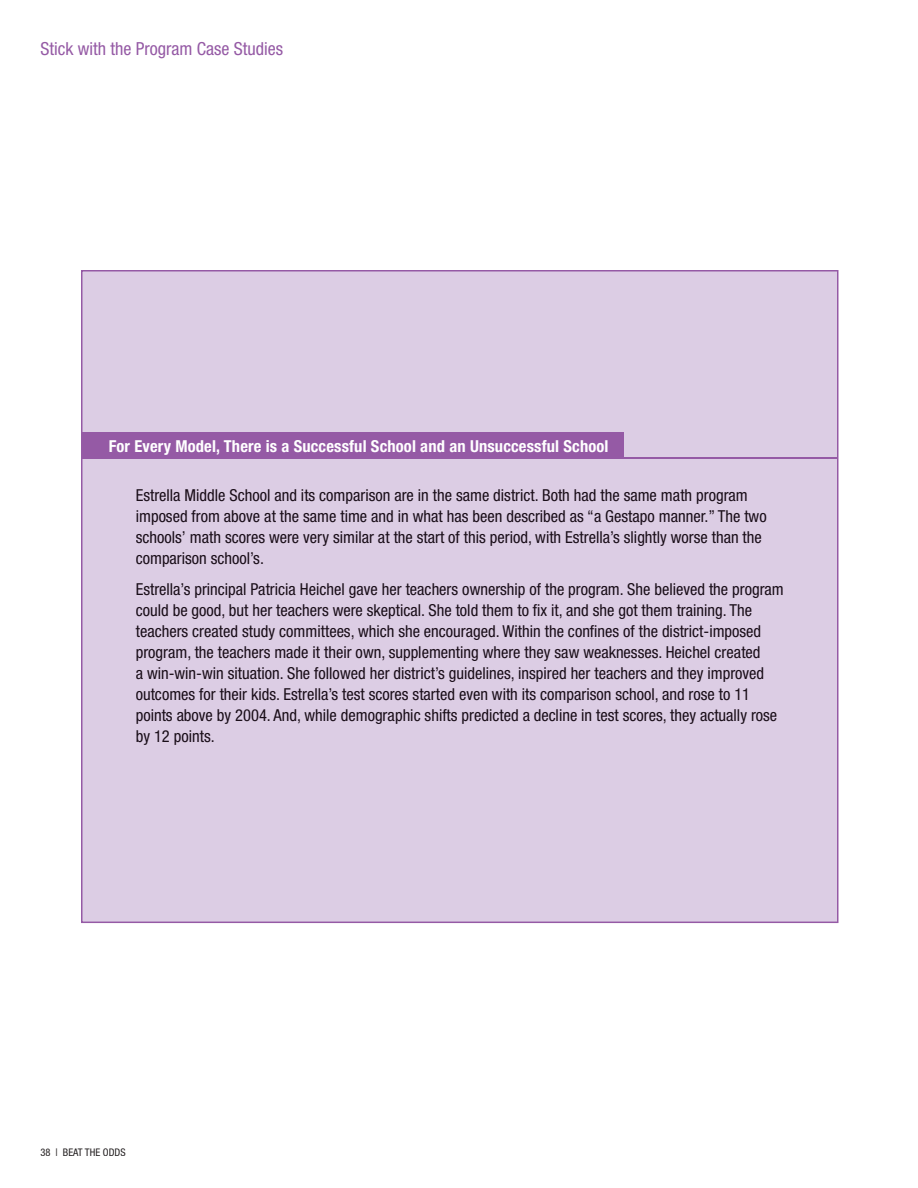
<style>
.page{position:relative;width:918px;height:1188px;background:#fff}
.page>*{position:absolute;margin:0;border:0;box-sizing:border-box;transform-origin:0 0}
.t1{font:condensed 18px "Helvetica Neue";color:#955aa5}
.t2{font:condensed 16.5px/21px "Helvetica Neue";color:#1a0e19}
.t3{font:700 condensed 16.5px "Helvetica Neue";letter-spacing:.01em;color:#fff}
.t4{font:condensed 10.5px "Helvetica Neue";color:#231f20}
</style>
<div class="page">
<div style="left:81px;top:270px;width:757px;height:653px;background:#dccde4"></div>
<div style="left:137px;top:488px;width:611px;height:16px;background:#dccde4"></div>
<div style="left:137px;top:509px;width:630px;height:15px;background:#dccde4"></div>
<div style="left:136px;top:531px;width:626px;height:15px;background:#dccde4"></div>
<div style="left:136px;top:552px;width:131px;height:14px;background:#dccde4"></div>
<div style="left:137px;top:583px;width:647px;height:15px;background:#dccde4"></div>
<div style="left:136px;top:604px;width:616px;height:15px;background:#dccde4"></div>
<div style="left:136px;top:625px;width:625px;height:15px;background:#dccde4"></div>
<div style="left:137px;top:646px;width:624px;height:15px;background:#dccde4"></div>
<div style="left:136px;top:667px;width:628px;height:15px;background:#dccde4"></div>
<div style="left:136px;top:688px;width:614px;height:15px;background:#dccde4"></div>
<div style="left:137px;top:709px;width:640px;height:15px;background:#dccde4"></div>
<div style="left:137px;top:730px;width:77px;height:15px;background:#dccde4"></div>
<div style="left:82px;top:432px;width:541px;height:27px;background:#955aa5"></div>
<hr style="left:82px;top:458px;width:755px;height:1px;background:#955aa5">
<p class="t1" style="left:40px;top:38px;width:244px">Stick with the Program Case Studies</p>
<p class="t3" style="left:109px;top:436px;width:501px">For Every Model, There is a Successful School and an Unsuccessful School</p>
<p class="t2" style="left:136px;top:484px;width:632px">Estrella Middle School and its comparison are in the same district. Both had the same math program imposed from above at the same time and in what has been described as “a Gestapo manner.” The two schools’ math scores were very similar at the start of this period, with Estrella’s slightly worse than the comparison school’s.</p>
<p class="t2" style="left:136px;top:579px;width:650px">Estrella’s principal Patricia Heichel gave her teachers ownership of the program. She believed the program could be good, but her teachers were skeptical. She told them to fix it, and she got them training. The teachers created study committees, which she encouraged. Within the confines of the district-imposed program, the teachers made it their own, supplementing where they saw weaknesses. Heichel created<br>a win-win-win situation. She followed her district’s guidelines, inspired her teachers and they improved outcomes for their kids. Estrella’s test scores started even with its comparison school, and rose to 11 points above by 2004. And, while demographic shifts predicted a decline in test scores, they actually rose by 12 points.</p>
<p class="t4" style="left:40px;top:1146px;width:87px">38 | BEAT THE ODDS</p>
</div>
